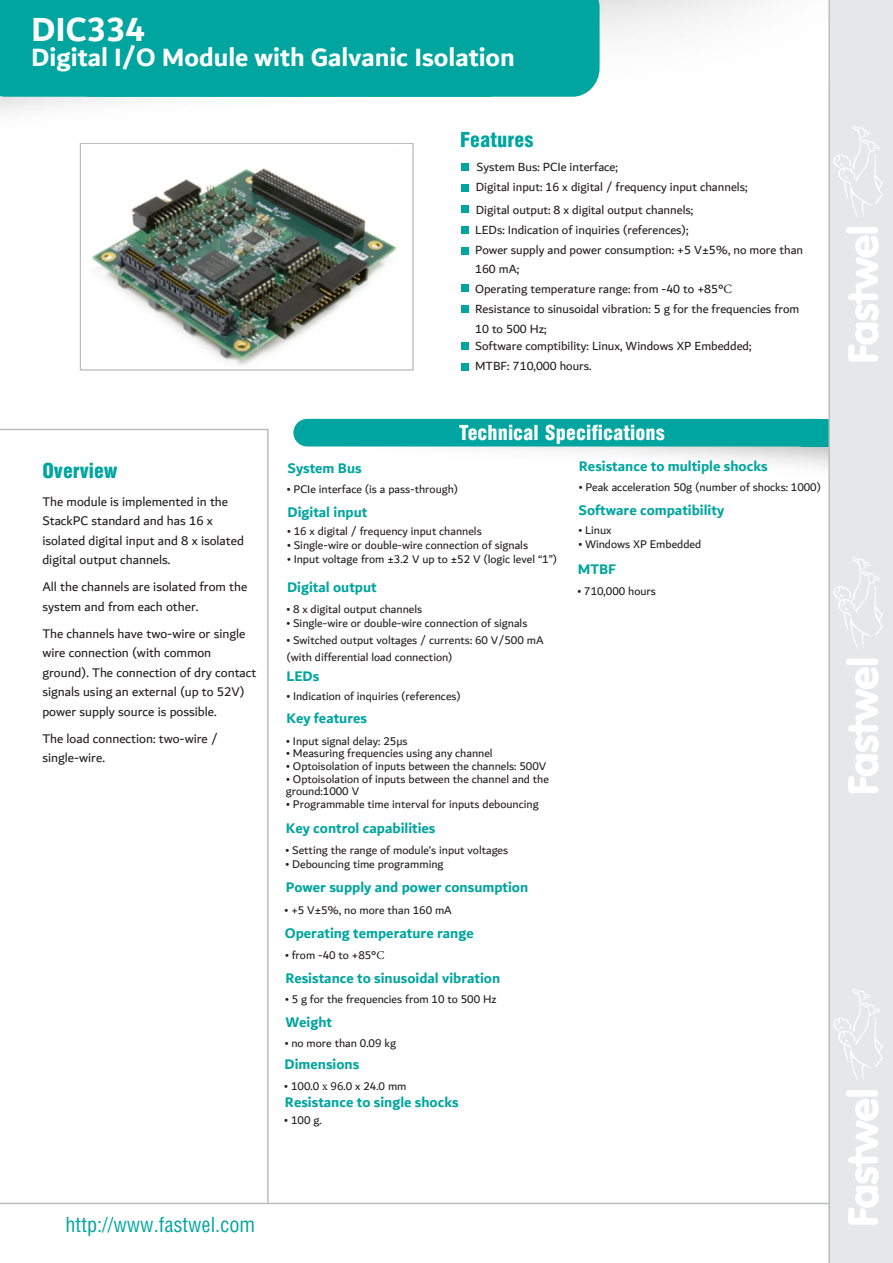
<style>
.page{position:relative;width:893px;height:1263px;background:#fff}
.page>*{position:absolute;margin:0;border:0;box-sizing:border-box;transform-origin:0 0}
.t1{font:700 36px "Dubai";color:#fff}
.t2{font:700 27px "Dubai";color:#fff}
.t3{font:21px "Helios Cond Black C";color:#fff}
.t4{font:21px "Helios Cond C";color:#00a59f}
.t5{font:21px "Helios Cond Black C";color:#00a59f}
.t6{font:700 15px "Dubai";color:#00a59f}
.t7{font:13.5px/19.5px "Dubai";color:#231f20}
.t8{font:12.75px/19.8px "Dubai";color:#231f20}
.t9{font:12px/12.6px "Dubai";color:#231f20}
.t10{font:12px "Dubai";color:#231f20}
.s1{font-style:inherit}
.s2{font-family:"Minion Pro"}
.s3{font-family:"Helios Cond C"}
</style>
<div class="page">
<div style="left:829px;top:0;width:64px;height:1263px;background:#e6e7e9"></div>
<img style="left:319px;top:446px;width:509px;height:20px">
<hr style="left:0;top:429px;width:268px;height:1px;background:#bcbdc0">
<div style="left:801px;top:419px;width:28px;height:27px;background:#00a59f"></div>
<hr style="left:0;top:1203px;width:829px;height:1px;background:#bcbdc0">
<hr style="left:267px;top:429px;width:2px;height:775px;background:#bcbdc0">
<svg style="left:833px;top:989px;width:50px;height:91px"></svg>
<svg style="left:848px;top:1099px;width:31px;height:126px"></svg>
<div style="left:846px;top:1090px;width:32px;height:7px;background:#fff;border-radius:3px"></div>
<svg style="left:833px;top:557px;width:50px;height:92px"></svg>
<svg style="left:848px;top:667px;width:31px;height:126px"></svg>
<div style="left:846px;top:658px;width:32px;height:7px;background:#fff;border-radius:3px"></div>
<svg style="left:833px;top:126px;width:50px;height:91px"></svg>
<svg style="left:848px;top:235px;width:31px;height:126px"></svg>
<div style="left:846px;top:227px;width:32px;height:6px;background:#fff;border-radius:3px"></div>
<div style="left:0;top:0;width:64px;height:97px;background:#00a59f"></div>
<div style="left:64px;top:0;width:536px;height:97px;background:#00a59f"></div>
<div style="left:80px;top:143px;width:334px;height:228px;border:1px solid #bcbdc0"></div>
<div style="left:461px;top:164px;width:8px;height:7px;background:#00a59f"></div>
<div style="left:461px;top:184px;width:8px;height:8px;background:#00a59f"></div>
<div style="left:461px;top:205px;width:8px;height:8px;background:#00a59f"></div>
<div style="left:461px;top:226px;width:8px;height:8px;background:#00a59f"></div>
<div style="left:461px;top:247px;width:8px;height:7px;background:#00a59f"></div>
<div style="left:461px;top:305px;width:8px;height:7px;background:#00a59f"></div>
<div style="left:461px;top:342px;width:8px;height:8px;background:#00a59f"></div>
<div style="left:461px;top:363px;width:8px;height:7px;background:#00a59f"></div>
<div style="left:461px;top:284px;width:8px;height:8px;background:#00a59f"></div>
<div style="left:293px;top:419px;width:536px;height:27px;background:#00a59f;border-radius:14px"></div>
<hr style="left:828px;top:0;width:2px;height:1263px;background:#bcbdc0">
<img style="left:81px;top:145px;width:316px;height:223px">
<h1 class="t1" style="left:31px;top:7px;width:115px">DIC334</h1>
<h2 class="t2" style="left:31px;top:41px;width:485px">Digital I/O Module with Galvanic Isolation</h2>
<h3 class="t5" style="left:460px;top:132px;width:75px">Features</h3>
<p class="t8" style="left:476px;top:157px;width:273px">System Bus: PCIe interface<span class="s1">;<br></span>Digital input: 16 x digital / frequency input channels<span class="s1">;</span></p>
<p class="t8" style="left:475px;top:200px;width:330px">Digital output: 8 x digital output channels<span class="s1">;<br></span>LEDs: Indication of inquiries (references);<br>Power supply and power consumption: +5 V±5%, no more than 160 mA<span class="s1">;<br></span>Op<span class="s1">erating temperature range: from -40 to +85°</span><span class="s2">С<br></span>Resistance to sinusoidal vibration: 5 g for the frequencies from 10 to 500 Hz<span class="s1">;</span></p>
<p class="t8" style="left:475px;top:335px;width:278px">Software comptibility: Linux, Windows XP Embedded;<br><span class="s1">MTBF:</span> 710,000 hours<span class="s1">.</span></p>
<h3 class="t5" style="left:42px;top:463px;width:77px">Overview</h3>
<p class="t7" style="left:42px;top:491px;width:203px">The module is implemented in the<br>StackPC standard and has 16 x isolated digital input and 8 x isolated digital output channels.</p>
<p class="t7" style="left:42px;top:577px;width:206px">All the channels are isolated from the system and from each other.</p>
<p class="t7" style="left:42px;top:623px;width:216px">The channels have two-wire or single wire connection (with common ground). The connection of dry contact signals using an external (up to 52V) power supply source is possible.</p>
<p class="t7" style="left:42px;top:728px;width:177px">The load connection: two-wire / single-wire.</p>
<h3 class="t3" style="left:459px;top:425px;width:208px">Technical Specifications</h3>
<p class="t6" style="left:288px;top:459px;width:76px">System Bus</p>
<p class="t9" style="left:287px;top:483px;width:173px"><span class="s3">•</span> PCIe interface (is a pass-through)</p>
<p class="t6" style="left:288px;top:503px;width:81px">Digital input</p>
<p class="t9" style="left:287px;top:524px;width:196px"><span class="s3">•</span> 16 x digital / frequency input channels</p>
<p class="t9" style="left:287px;top:538px;width:242px"><span class="s3">•</span> <span class="s1">S</span>ingle-wire or double-wire connection of signals</p>
<p class="t9" style="left:287px;top:553px;width:271px"><span class="s3">•</span> <span class="s1">I</span>nput voltage from ±3.2 V up to ±52 V (logic level “1”)</p>
<p class="t6" style="left:287px;top:578px;width:91px">Digital output</p>
<p class="t9" style="left:287px;top:602px;width:137px"><span class="s3">•</span> 8 x digital output channels</p>
<p class="t9" style="left:287px;top:617px;width:242px"><span class="s3">•</span> <span class="s1">S</span>ingle-wire or double-wire connection of signals</p>
<p class="t9" style="left:287px;top:632px;width:259px;line-height:17px"><span class="s3">•</span> <span class="s1">S</span>witched output voltages / currents: 60 V/500 mA (with differential load connection)</p>
<p class="t6" style="left:287px;top:667px;width:34px">LEDs</p>
<p class="t9" style="left:287px;top:690px;width:176px"><span class="s3">•</span> Indication of inquiries (references)</p>
<p class="t6" style="left:286px;top:709px;width:82px">Key features</p>
<p class="t9" style="left:287px;top:734px;width:123px"><span class="s3">•</span> Input signal delay: 25µs</p>
<p class="t9" style="left:287px;top:747px;width:208px"><span class="s3">•</span> Measuring frequencies using any channel</p>
<p class="t9" style="left:287px;top:759px;width:261px"><span class="s3">•</span> Optoisolation of inputs between the channels: 500V</p>
<p class="t9" style="left:286px;top:772px;width:265px"><span class="s3">•</span> Optoisolation of inputs between the channel and the ground:1000 V</p>
<p class="t9" style="left:287px;top:797px;width:254px"><span class="s3">•</span> Programmable time interval for inputs debouncing</p>
<p class="t9" style="left:286px;top:843px;width:224px"><span class="s3">•</span> Setting the range of module’s input voltages</p>
<p class="t9" style="left:286px;top:858px;width:159px"><span class="s3">•</span> Debouncing time programming</p>
<p class="t9" style="left:285px;top:903px;width:168px"><span class="s3">•</span> +5 V±5%, no more than 160 mA</p>
<p class="t10" style="left:285px;top:948px;width:100px"><span class="s3">•</span> from -40 to +85°<span class="s2">С</span></p>
<p class="t6" style="left:286px;top:819px;width:151px">Key control capabilities</p>
<p class="t6" style="left:286px;top:878px;width:244px">Power supply and power consumption</p>
<p class="t6" style="left:285px;top:924px;width:190px">Operating temperature range</p>
<p class="t6" style="left:285px;top:968px;width:216px">Resistance to sinusoidal vibration</p>
<p class="t9" style="left:285px;top:992px;width:213px"><span class="s3">•</span> 5 g for the frequencies from 10 to 500 Hz</p>
<p class="t6" style="left:285px;top:1013px;width:48px">Weight</p>
<p class="t9" style="left:285px;top:1036px;width:113px"><span class="s3">•</span> no more than 0.09 kg</p>
<p class="t6" style="left:285px;top:1055px;width:76px">Dimensions</p>
<p class="t10" style="left:285px;top:1078px;width:123px"><span class="s3">•</span> 100.0 <span class="s2">х</span> 96.0 x 24.0 mm</p>
<p class="t6" style="left:285px;top:1093px;width:175px">Resistance to single shocks</p>
<p class="t9" style="left:285px;top:1113px;width:38px"><span class="s3">•</span> 100 g.</p>
<p class="t6" style="left:579px;top:457px;width:190px">Resistance to multiple shocks</p>
<p class="t9" style="left:579px;top:480px;width:244px"><span class="s3">•</span> <span class="s1">P</span>eak acceleration 50g (number of shocks: 1000)</p>
<p class="t6" style="left:579px;top:500px;width:147px">Software compatibility</p>
<p class="t9" style="left:579px;top:524px;width:34px"><span class="s3">•</span> Linux</p>
<p class="t9" style="left:579px;top:538px;width:124px"><span class="s3">•</span> Windows XP Embedded</p>
<p class="t6" style="left:578px;top:560px;width:40px">MTBF</p>
<p class="t9" style="left:578px;top:584px;width:80px"><span class="s3">•</span> 710,000 hours</p>
<h3 class="t4" style="left:65px;top:1217px;width:191px">http://www.fastwel.com</h3>
</div>
